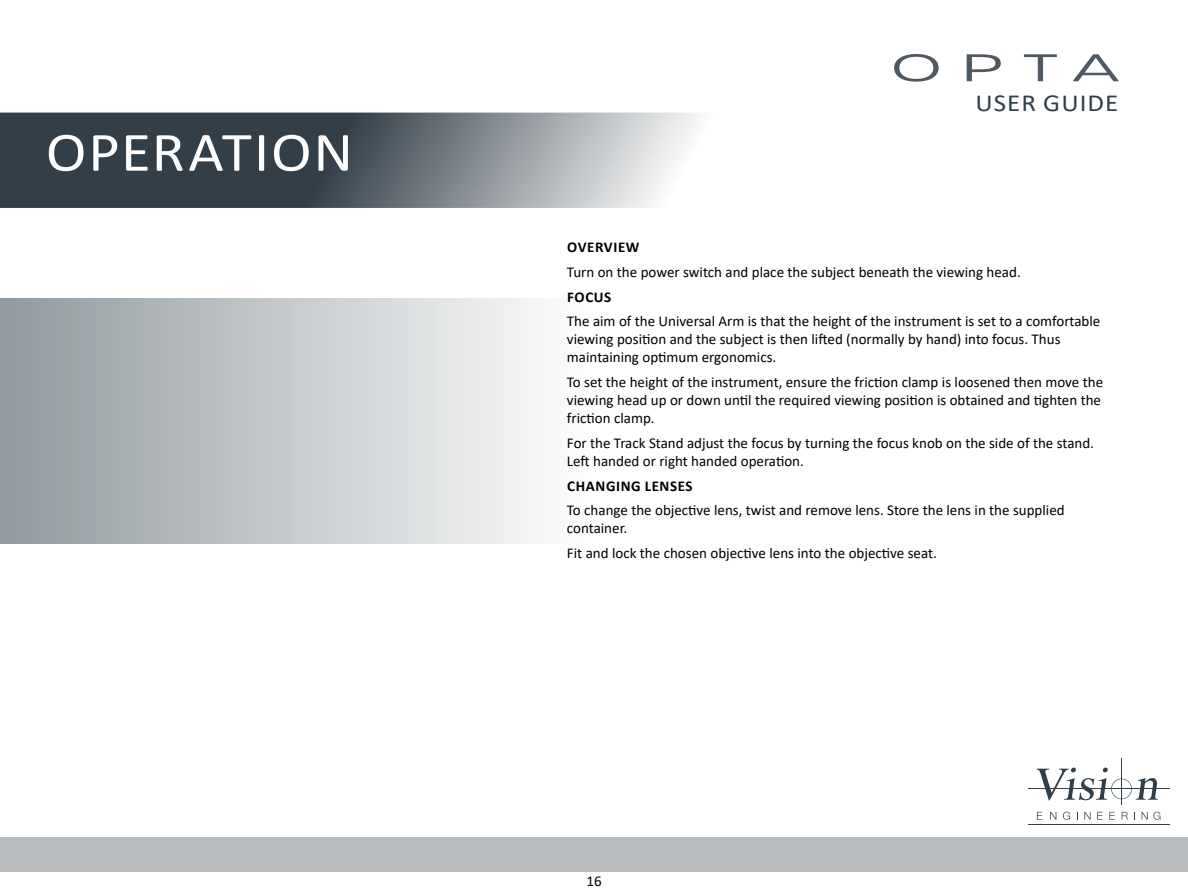
<style>
.page{position:relative;width:1188px;height:891px;background:#fff}
.page>*{position:absolute;margin:0;border:0;box-sizing:border-box;transform-origin:0 0}
.t1{font:55.95px "Calibri";letter-spacing:.025em;color:#fff;scale:1.1 1}
.t2{font:24.6px "Calibri";letter-spacing:.04em;color:#323e48;scale:1.1 1}
.t3{font:15px/18px "Calibri";color:#000}
.t4{font:700 15px "Calibri";letter-spacing:.04em;color:#000}
</style>
<div class="page">
<div style="left:0;top:299px;width:675px;height:245px;background:linear-gradient(to right,#929a9f,#fff)"></div>
<svg style="left:894px;top:54px;width:45px;height:28px"></svg>
<svg style="left:967px;top:54px;width:34px;height:27px"></svg>
<svg style="left:1024px;top:54px;width:33px;height:27px"></svg>
<svg style="left:1073px;top:54px;width:46px;height:27px"></svg>
<svg style="left:0;top:113px;width:702px;height:95px;background:#697279"></svg>
<div style="left:0;top:837px;width:1188px;height:34px;background:#b8bbbd"></div>
<svg style="left:1037px;top:812px;width:5px;height:8px"></svg>
<svg style="left:1050px;top:812px;width:6px;height:8px"></svg>
<svg style="left:1063px;top:812px;width:7px;height:8px"></svg>
<svg style="left:1084px;top:812px;width:7px;height:8px"></svg>
<svg style="left:1097px;top:812px;width:6px;height:8px"></svg>
<svg style="left:1109px;top:812px;width:6px;height:8px"></svg>
<svg style="left:1122px;top:812px;width:6px;height:8px"></svg>
<svg style="left:1142px;top:812px;width:18px;height:8px"></svg>
<hr style="left:1028px;top:824px;width:142px;height:1px;background:#303e49">
<hr style="left:1028px;top:789px;width:142px;height:1px;background:#303e49">
<svg style="left:1037px;top:768px;width:121px;height:32px"></svg>
<hr style="left:1121px;top:758px;width:1px;height:47px;background:#303e49">
<h1 class="t1" style="left:46px;top:113px;width:281px">OPERATION</h1>
<h2 class="t2" style="left:975px;top:85px;width:132px">USER GUIDE</h2>
<p class="t4" style="left:567px;top:237px;width:74px">OVERVIEW</p>
<p class="t3" style="left:567px;top:263px;width:455px">Turn on the power switch and place the subject beneath the viewing head.</p>
<p class="t4" style="left:567px;top:286px;width:46px">FOCUS</p>
<p class="t3" style="left:567px;top:312px;width:535px">The aim of the Universal Arm is that the height of the instrument is set to a comfortable viewing position and the subject is then lifted (normally by hand) into focus. Thus maintaining optimum ergonomics.</p>
<p class="t3" style="left:567px;top:373px;width:538px">To set the height of the instrument, ensure the friction clamp is loosened then move the viewing head up or down until the required viewing position is obtained and tighten the friction clamp.</p>
<p class="t3" style="left:567px;top:434px;width:529px">For the Track Stand adjust the focus by turning the focus knob on the side of the stand.<br>Left handed or right handed operation.</p>
<p class="t4" style="left:567px;top:475px;width:127px">CHANGING LENSES</p>
<p class="t3" style="left:567px;top:501px;width:499px">To change the objective lens, twist and remove lens. Store the lens in the supplied container.</p>
<p class="t3" style="left:567px;top:544px;width:371px">Fit and lock the chosen objective lens into the objective seat.</p>
<p class="t3" style="left:586px;top:871px;width:17px">16</p>
</div>
